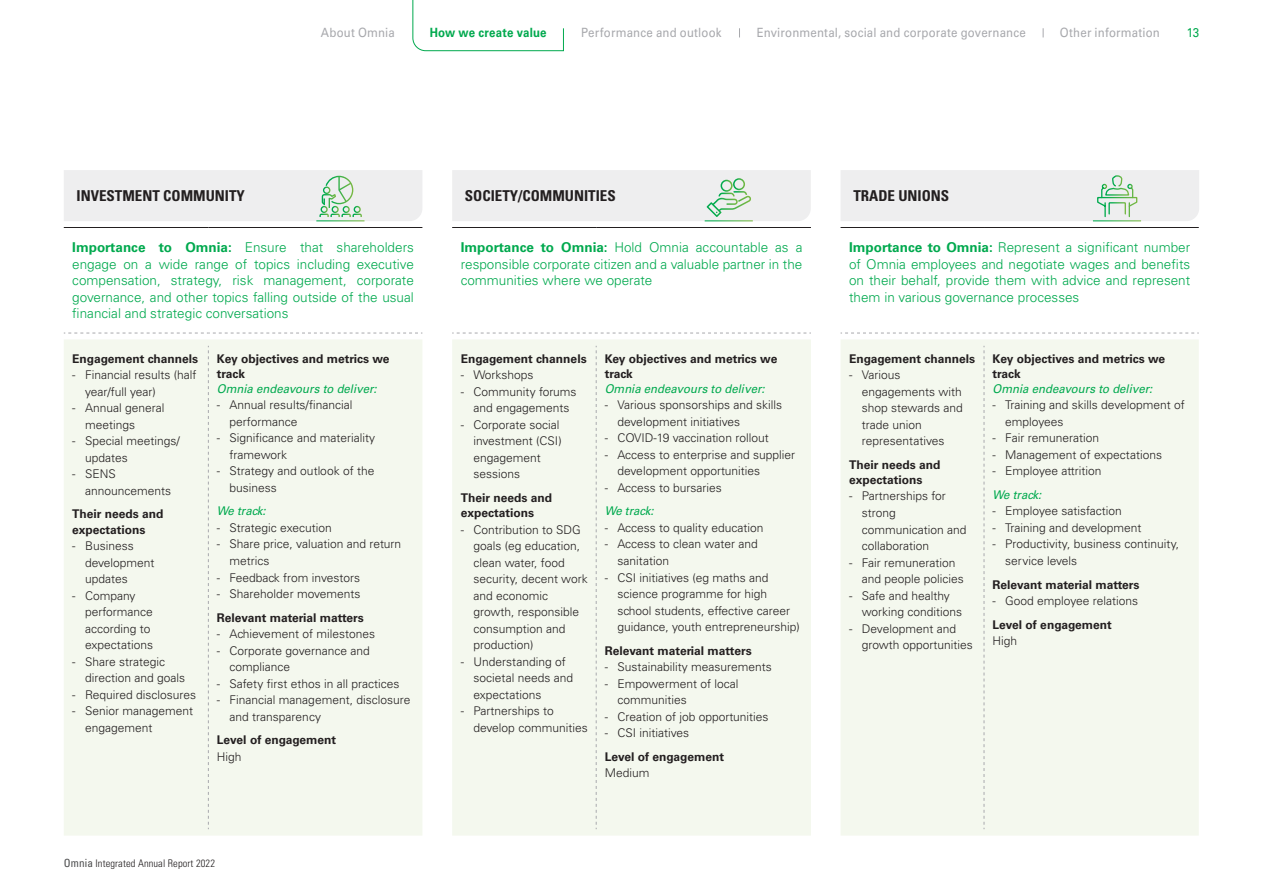
<style>
.page{position:relative;width:1263px;height:893px;background:#fff}
.page>*{position:absolute;margin:0;border:0;box-sizing:border-box;transform-origin:0 0}
.t1{font:700 condensed 15px "Univers LT Std";color:#231f20}
.t2{font:300 13.5px/16.5px "Univers LT Std";color:#00a94e;text-align:justify}
.t3{font:12.75px "Univers LT Std";letter-spacing:.015em;color:#a8a9ad;scale:.9 1}
.t4{font:700 12.75px "Univers LT Std";letter-spacing:.02em;color:#00a94e;scale:.9 1}
.t5{font:12.75px "Univers LT Std";color:#00a94e;scale:.9 1}
.t6{font:300 12px/16.5px "Univers LT Std";color:#231f20}
.t7{font:700 12px/15px "Univers LT Std";color:#231f20}
.t8{font:italic 12px "Univers LT Std";color:#00a94e;scale:.95 1}
.t9{font:300 condensed 10.5px "Univers LT Std";letter-spacing:.01em;color:#231f20}
.s1{font-weight:700}
.s2{font-weight:400;font-size:11.25px;color:#4b4c4d}
</style>
<div class="page">
<div style="left:452px;top:340px;width:359px;height:496px;background:#f4f8ee"></div>
<hr style="left:452px;top:227px;width:144px;height:1px;background:#231f20">
<hr style="left:596px;top:227px;width:215px;height:1px;background:#231f20">
<svg style="left:596px;top:346px;width:1px;height:483px"></svg>
<svg style="left:452px;top:333px;width:359px;height:1px"></svg>
<div style="left:452px;top:170px;width:359px;height:51px;background:#eeeeef"></div>
<div style="left:841px;top:340px;width:358px;height:496px;background:#f4f8ee"></div>
<hr style="left:840px;top:227px;width:144px;height:1px;background:#231f20">
<hr style="left:984px;top:227px;width:215px;height:1px;background:#231f20">
<svg style="left:984px;top:346px;width:1px;height:483px"></svg>
<svg style="left:840px;top:333px;width:359px;height:1px"></svg>
<div style="left:841px;top:170px;width:358px;height:51px;background:#eeeeef"></div>
<div style="left:64px;top:340px;width:358px;height:496px;background:#f4f8ee"></div>
<hr style="left:64px;top:227px;width:144px;height:1px;background:#231f20">
<hr style="left:208px;top:227px;width:214px;height:1px;background:#231f20">
<svg style="left:208px;top:346px;width:1px;height:483px"></svg>
<svg style="left:64px;top:333px;width:358px;height:1px"></svg>
<div style="left:64px;top:170px;width:358px;height:51px;background:#eeeeef"></div>
<svg style="left:412px;top:0;width:152px;height:51px"></svg>
<p class="t3" style="left:321px;top:25px;width:84px">About Omnia</p>
<p class="t4" style="left:430px;top:26px;width:131px">How we create value</p>
<p class="t3" style="left:581px;top:25px;width:158px">Performance and outlook</p>
<p class="t3" style="left:757px;top:25px;width:301px">Environmental, social and corporate governance</p>
<p class="t3" style="left:1060px;top:25px;width:112px">Other information</p>
<p class="t5" style="left:1187px;top:25px;width:15px">13</p>
<p class="t1" style="left:77px;top:186px;width:170px">INVESTMENT COMMUNITY</p>
<p class="t2" style="left:72px;top:239px;width:343px"><span class="s1">Importance to Omnia:</span> Ensure that shareholders engage on a wide range of topics including executive compensation, strategy, risk management, corporate governance, and other topics falling outside of the usual financial and strategic conversations</p>
<p class="t7" style="left:72px;top:351px;width:127px">Engagement channels</p>
<p class="t6" style="left:85px;top:367px;width:113px;text-indent:-13px">- Financial results (half year/full year)</p>
<p class="t6" style="left:85px;top:400px;width:81px;text-indent:-13px">- Annual general meetings</p>
<p class="t6" style="left:85px;top:433px;width:96px;text-indent:-13px">- Special meetings/ updates</p>
<p class="t6" style="left:85px;top:466px;width:88px;text-indent:-13px">- SENS announcements</p>
<p class="t7" style="left:72px;top:507px;width:93px">Their needs and expectations</p>
<p class="t6" style="left:85px;top:537px;width:71px;text-indent:-13px">- Business development updates</p>
<p class="t6" style="left:85px;top:587px;width:70px;text-indent:-13px">- Company performance according to expectations</p>
<p class="t6" style="left:85px;top:653px;width:102px;text-indent:-13px">- Share strategic direction and goals</p>
<p class="t6" style="left:72px;top:686px;width:125px">- Required disclosures</p>
<p class="t6" style="left:85px;top:702px;width:110px;text-indent:-13px">- Senior management engagement</p>
<p class="t7" style="left:217px;top:351px;width:174px">Key objectives and metrics we track</p>
<p class="t8" style="left:217px;top:382px;width:170px">Omnia endeavours to deliver:</p>
<p class="t6" style="left:230px;top:397px;width:124px;text-indent:-13px">- Annual results/financial performance</p>
<p class="t6" style="left:230px;top:430px;width:147px;text-indent:-13px">- Significance and materiality framework</p>
<p class="t6" style="left:230px;top:463px;width:146px;text-indent:-13px">- Strategy and outlook of the business</p>
<p class="t8" style="left:217px;top:504px;width:53px">We track:</p>
<p class="t6" style="left:217px;top:519px;width:116px">- Strategic execution</p>
<p class="t6" style="left:230px;top:536px;width:173px;text-indent:-13px">- Share price, valuation and return metrics</p>
<p class="t6" style="left:217px;top:569px;width:145px">- Feedback from investors</p>
<p class="t6" style="left:217px;top:585px;width:145px">- Shareholder movements</p>
<p class="t7" style="left:217px;top:610px;width:148px">Relevant material matters</p>
<p class="t6" style="left:217px;top:625px;width:160px">- Achievement of milestones</p>
<p class="t6" style="left:230px;top:642px;width:142px;text-indent:-13px">- Corporate governance and compliance</p>
<p class="t6" style="left:217px;top:675px;width:184px">- Safety first ethos in all practices</p>
<p class="t6" style="left:230px;top:691px;width:182px;text-indent:-13px">- Financial management, disclosure and transparency</p>
<p class="t7" style="left:217px;top:732px;width:121px">Level of engagement</p>
<p class="t6" style="left:217px;top:748px;width:26px">High</p>
<p class="t9" style="left:64px;top:857px;width:153px"><span class="s2">Omnia</span> Integrated Annual Report 2022</p>
<p class="t1" style="left:465px;top:186px;width:152px">SOCIETY/COMMUNITIES</p>
<p class="t2" style="left:461px;top:239px;width:343px"><span class="s1">Importance to Omnia:</span> Hold Omnia accountable as a responsible corporate citizen and a valuable partner in the communities where we operate</p>
<p class="t7" style="left:461px;top:351px;width:127px">Engagement channels</p>
<p class="t6" style="left:461px;top:367px;width:74px">- Workshops</p>
<p class="t6" style="left:461px;top:383px;width:117px;text-align:center">- Community forums and engagements</p>
<p class="t6" style="left:473px;top:416px;width:90px;text-indent:-13px">- Corporate social investment (CSI) engagement sessions</p>
<p class="t7" style="left:461px;top:490px;width:93px">Their needs and expectations</p>
<p class="t6" style="left:473px;top:521px;width:116px;text-indent:-13px">- Contribution to SDG goals (eg education, clean water, food security, decent work and economic growth, responsible consumption and production)</p>
<p class="t6" style="left:473px;top:653px;width:101px;text-indent:-13px">- Understanding of societal needs and expectations</p>
<p class="t6" style="left:473px;top:702px;width:116px;text-indent:-13px">- Partnerships to develop communities</p>
<p class="t7" style="left:605px;top:351px;width:174px">Key objectives and metrics we track</p>
<p class="t8" style="left:605px;top:382px;width:170px">Omnia endeavours to deliver:</p>
<p class="t6" style="left:617px;top:397px;width:166px;text-indent:-13px">- Various sponsorships and skills development initiatives</p>
<p class="t6" style="left:605px;top:430px;width:165px">- COVID-19 vaccination rollout</p>
<p class="t6" style="left:617px;top:446px;width:179px;text-indent:-13px">- Access to enterprise and supplier development opportunities</p>
<p class="t6" style="left:605px;top:479px;width:119px">- Access to bursaries</p>
<p class="t8" style="left:605px;top:504px;width:53px">We track:</p>
<p class="t6" style="left:605px;top:519px;width:160px">- Access to quality education</p>
<p class="t6" style="left:617px;top:536px;width:142px;text-indent:-13px">- Access to clean water and sanitation</p>
<p class="t6" style="left:617px;top:569px;width:184px;text-indent:-13px">- CSI initiatives (eg maths and science programme for high school students, effective career guidance, youth entrepreneurship)</p>
<p class="t7" style="left:605px;top:643px;width:148px">Relevant material matters</p>
<p class="t6" style="left:605px;top:658px;width:169px">- Sustainability measurements</p>
<p class="t6" style="left:617px;top:675px;width:122px;text-indent:-13px">- Empowerment of local communities</p>
<p class="t6" style="left:605px;top:708px;width:165px">- Creation of job opportunities</p>
<p class="t6" style="left:605px;top:724px;width:86px">- CSI initiatives</p>
<p class="t7" style="left:605px;top:749px;width:121px">Level of engagement</p>
<p class="t6" style="left:605px;top:764px;width:46px">Medium</p>
<p class="t1" style="left:853px;top:186px;width:97px">TRADE UNIONS</p>
<p class="t2" style="left:849px;top:239px;width:343px"><span class="s1">Importance to Omnia:</span> Represent a significant number of Omnia employees and negotiate wages and benefits on their behalf, provide them with advice and represent them in various governance processes</p>
<p class="t7" style="left:849px;top:351px;width:127px">Engagement channels</p>
<p class="t6" style="left:862px;top:367px;width:102px;text-indent:-13px">- Various engagements with shop stewards and trade union representatives</p>
<p class="t7" style="left:849px;top:457px;width:93px">Their needs and expectations</p>
<p class="t6" style="left:862px;top:488px;width:106px;text-indent:-13px">- Partnerships for strong communication and collaboration</p>
<p class="t6" style="left:862px;top:554px;width:104px;text-indent:-13px">- Fair remuneration and people policies</p>
<p class="t6" style="left:862px;top:587px;width:102px;text-indent:-13px">- Safe and healthy working conditions</p>
<p class="t6" style="left:862px;top:620px;width:112px;text-indent:-13px">- Development and growth opportunities</p>
<p class="t7" style="left:992px;top:351px;width:174px">Key objectives and metrics we track</p>
<p class="t8" style="left:992px;top:382px;width:170px">Omnia endeavours to deliver:</p>
<p class="t6" style="left:1005px;top:397px;width:181px;text-indent:-13px">- Training and skills development of employees</p>
<p class="t6" style="left:992px;top:430px;width:108px">- Fair remuneration</p>
<p class="t6" style="left:992px;top:446px;width:171px">- Management of expectations</p>
<p class="t6" style="left:992px;top:463px;width:111px">- Employee attrition</p>
<p class="t8" style="left:992px;top:488px;width:53px">We track:</p>
<p class="t6" style="left:992px;top:503px;width:131px">- Employee satisfaction</p>
<p class="t6" style="left:992px;top:519px;width:150px">- Training and development</p>
<p class="t6" style="left:1005px;top:536px;width:175px;text-indent:-13px">- Productivity, business continuity, service levels</p>
<p class="t7" style="left:992px;top:577px;width:148px">Relevant material matters</p>
<p class="t6" style="left:992px;top:592px;width:147px">- Good employee relations</p>
<p class="t7" style="left:992px;top:617px;width:121px">Level of engagement</p>
<p class="t6" style="left:992px;top:632px;width:26px">High</p>
</div>
